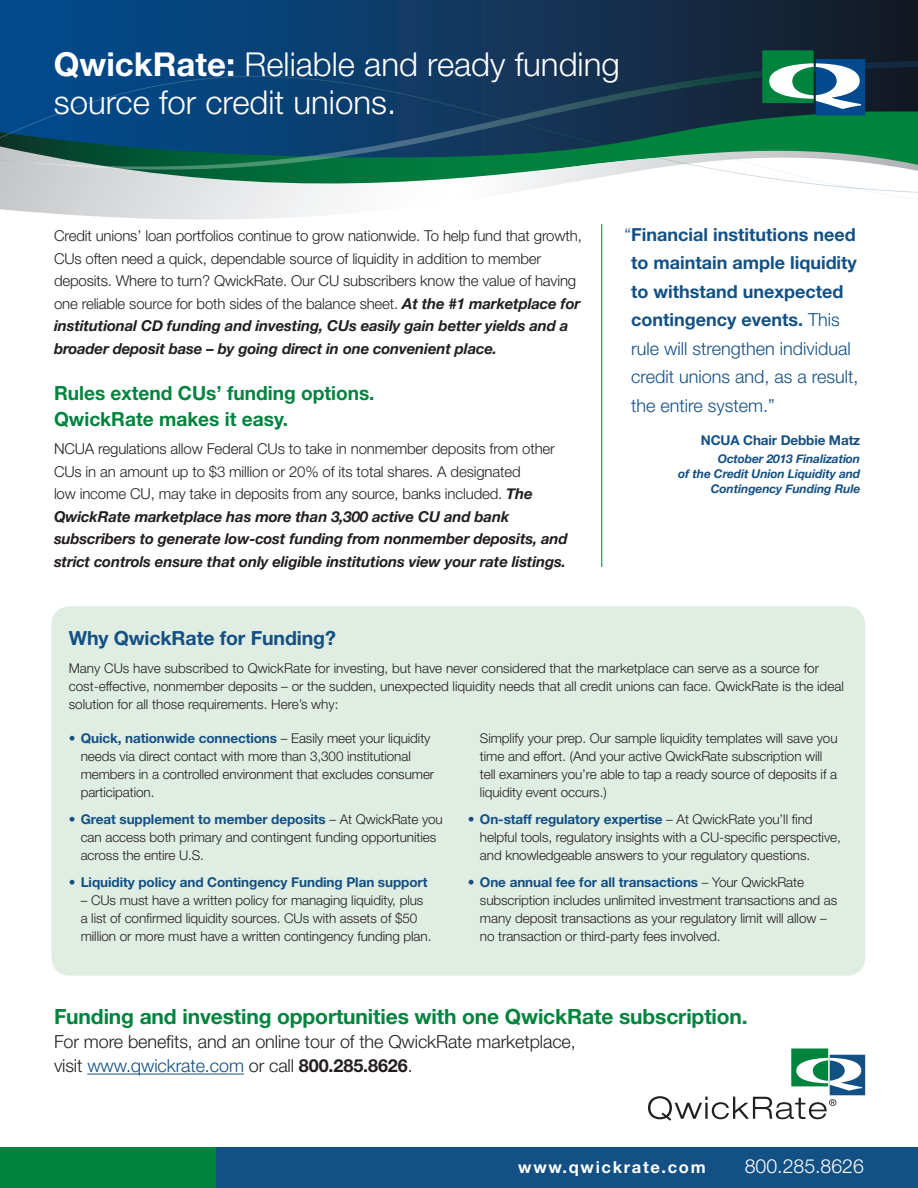
<style>
.page{position:relative;width:918px;height:1188px;background:#fff}
.page>*{position:absolute;margin:0;border:0;box-sizing:border-box;transform-origin:0 0}
.t1{font:300 33px/37.5px "Helvetica Neue";color:#fff}
.t2{font:700 21px "Helvetica Neue";letter-spacing:-.005em;color:#00843d}
.t3{font:700 19.5px/25.5px "Helvetica Neue";color:#00843d}
.t4{font:700 19.5px "Helvetica Neue";letter-spacing:-.005em;color:#135084}
.t5{font:300 19.5px "Helvetica Neue";color:#fff}
.t6{font:700 18px/28.5px "Helvetica Neue";color:#135084}
.t7{font:300 18px/24px "Helvetica Neue";letter-spacing:-.005em;color:#231f20}
.t8{font:700 16.5px "Helvetica Neue";letter-spacing:.1em;color:#fff}
.t9{font:300 15px/22.5px "Helvetica Neue";letter-spacing:-.01em;color:#231f20}
.t10{font:italic 700 15px/22.5px "Helvetica Neue";letter-spacing:-.01em;color:#231f20}
.t11{font:300 13.5px/18px "Helvetica Neue";letter-spacing:-.005em;color:#231f20}
.t12{font:700 13.5px "Helvetica Neue";letter-spacing:-.005em;color:#135084}
.t13{font:italic 700 12px/15px "Helvetica Neue";letter-spacing:-.01em;color:#135084;text-align:right}
.s1{font-weight:700}
.s2{font-weight:700;font-style:italic}
.s3{font-weight:300;font-style:normal}
.s4{font-weight:300}
.s5{font-weight:700;color:#135084}
.s6{color:#135084}
</style>
<div class="page">
<div style="left:52px;top:606px;width:813px;height:370px;background:#e0ede2;border-radius:18px"></div>
<svg style="left:0;top:0;width:918px;height:61px;background:#0d365e"></svg>
<svg style="left:10px;top:210px;width:593px;height:23px"></svg>
<div style="left:216px;top:1148px;width:702px;height:40px;background:#135084"></div>
<div style="left:0;top:1148px;width:216px;height:40px;background:#00843d"></div>
<svg style="left:0;top:62px;width:918px;height:148px"></svg>
<div style="left:830px;top:1055px;width:35px;height:40px;background:#135084"></div>
<div style="left:791px;top:1048px;width:37px;height:38px;background:#00843d"></div>
<svg style="left:648px;top:1058px;width:214px;height:63px"></svg>
<hr style="left:87px;top:1074px;width:157px;height:1px;background:#135084">
<hr style="left:601px;top:224px;width:1px;height:343px;background:#00843d">
<div style="left:816px;top:59px;width:49px;height:56px;background:#004a8d"></div>
<div style="left:762px;top:50px;width:52px;height:53px;background:#00843d"></div>
<svg style="left:769px;top:63px;width:92px;height:46px"></svg>
<p class="t1" style="left:54px;top:45px;width:567px"><span class="s1">QwickRate:</span> Reliable and ready funding source for credit unions.</p>
<p class="t9" style="left:54px;top:224px;width:529px">Credit unions’ loan portfolios continue to grow nationwide. To help fund that growth, CUs often need a quick, dependable source of liquidity in addition to member deposits. Where to turn? QwickRate. Our CU subscribers know the value of having one reliable source for both sides of the balance sheet. <span class="s2">At the #1 marketplace for institutional CD funding and investing, CUs easily gain better yields and a broader deposit base – by going direct in one convenient place.</span></p>
<p class="t3" style="left:54px;top:380px;width:322px">Rules extend CUs’ funding options.<br>QwickRate makes it easy.</p>
<p class="t10" style="left:54px;top:438px;width:515px"><span class="s3">NCUA regulations allow Federal CUs to take in nonmember deposits from other CUs in an amount up to $3 million or 20% of its total shares. A designated<br>low income CU, may take in deposits from any source, banks included.</span> The QwickRate marketplace has more than 3,300 active CU and bank subscribers to generate low-cost funding from nonmember deposits, and strict controls ensure that only eligible institutions view your rate listings.</p>
<p class="t6" style="left:631px;top:220px;width:229px;text-indent:-7px"><span class="s4">“</span>Financial institutions need to maintain ample liquidity to withstand unexpected contingency events. <span class="s4">This rule will strengthen individual credit unions and, as a result, the entire system.”</span></p>
<p class="t12" style="left:701px;top:432px;width:161px">NCUA Chair Debbie Matz</p>
<p class="t13" style="left:718px;top:451px;width:144px">October 2013 Finalization</p>
<p class="t13" style="left:678px;top:466px;width:184px">of the Credit Union Liquidity and<br>Contingency Funding Rule</p>
<p class="t4" style="left:69px;top:626px;width:269px">Why QwickRate for Funding?</p>
<p class="t11" style="left:69px;top:659px;width:777px">Many CUs have subscribed to QwickRate for investing, but have never considered that the marketplace can serve as a source for cost-effective, nonmember deposits – or the sudden, unexpected liquidity needs that all credit unions can face. QwickRate is the ideal solution for all those requirements. Here’s why:</p>
<p class="t11" style="left:81px;top:729px;width:355px;text-indent:-12px"><span class="s5">• Quick, nationwide connections</span> – Easily meet your liquidity needs via direct contact with more than 3,300 institutional members in a controlled environment that excludes consumer participation.</p>
<p class="t11" style="left:81px;top:810px;width:364px;text-indent:-12px"><span class="s5">• Great supplement to member deposits</span> – At QwickRate you can access both primary and contingent funding opportunities across the entire U.S.</p>
<p class="t12" style="left:69px;top:874px;width:360px">• Liquidity policy and Contingency Funding Plan support</p>
<p class="t11" style="left:81px;top:891px;width:352px">– CUs must have a written policy for managing liquidity, plus a list of confirmed liquidity sources. CUs with assets of $50 million or more must have a written contingency funding plan.</p>
<p class="t11" style="left:480px;top:729px;width:359px">Simplify your prep. Our sample liquidity templates will save you time and effort. (And your active QwickRate subscription will tell examiners you’re able to tap a ready source of deposits if a liquidity event occurs.)</p>
<p class="t11" style="left:480px;top:810px;width:362px;text-indent:-12px"><span class="s5">• On-staff regulatory expertise</span> – At QwickRate you’ll find helpful tools, regulatory insights with a CU-specific perspective, and knowledgeable answers to your regulatory questions.</p>
<p class="t11" style="left:480px;top:873px;width:359px;text-indent:-12px"><span class="s5">• One annual fee for all transactions</span> – Your QwickRate subscription includes unlimited investment transactions and as many deposit transactions as your regulatory limit will allow – no transaction or third-party fees involved.</p>
<p class="t2" style="left:54px;top:1004px;width:695px">Funding and investing opportunities with one QwickRate subscription.</p>
<p class="t7" style="left:54px;top:1029px;width:523px">For more benefits, and an online tour of the QwickRate marketplace, visit <span class="s6">www.qwickrate.com</span> or call <span class="s1">800.285.8626</span>.</p>
<p class="t8" style="left:518px;top:1157px;width:189px">www.qwickrate.com</p>
<p class="t5" style="left:745px;top:1154px;width:121px">800.285.8626</p>
</div>
